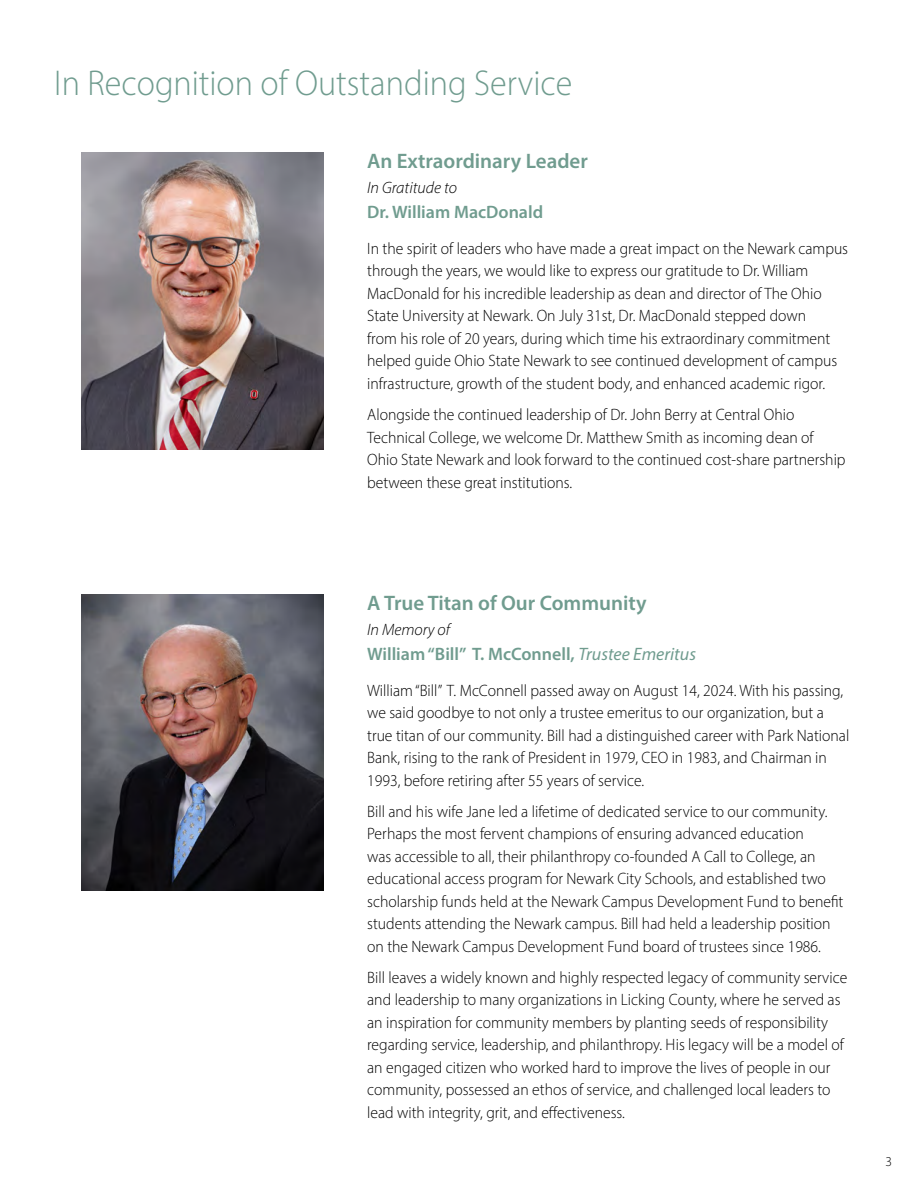
<style>
.page{position:relative;width:918px;height:1188px;background:#fff}
.page>*{position:absolute;margin:0;border:0;box-sizing:border-box;transform-origin:0 0}
.t1{font:300 36px "Myriad Pro";color:#709c8f;scale:.95 1}
.t2{font:600 21px "Myriad Pro";color:#709c8f}
.t3{font:600 18px "Myriad Pro";color:#709c8f}
.t4{font:300 16.5px/22.5px "Myriad Pro";color:#000;scale:.95 1}
.t5{font:italic 300 16.5px "Myriad Pro";color:#000}
.t6{font:300 13.5px "Myriad Pro";color:#000}
.s1{font-weight:400;font-style:italic}
</style>
<div class="page">
<img style="left:81px;top:594px;width:243px;height:297px">
<img style="left:81px;top:152px;width:243px;height:297px">
<h1 class="t1" style="left:54px;top:61px;width:547px">In Recognition of Outstanding Service</h1>
<p class="t2" style="left:367px;top:148px;width:222px">An Extraordinary Leader</p>
<p class="t5" style="left:367px;top:178px;width:92px">In Gratitude to</p>
<p class="t3" style="left:367px;top:200px;width:178px">Dr. William MacDonald</p>
<p class="t4" style="left:367px;top:237px;width:508px">In the spirit of leaders who have made a great impact on the Newark campus through the years, we would like to express our gratitude to Dr. William MacDonald for his incredible leadership as dean and director of The Ohio State University at Newark. On July 31st, Dr. MacDonald stepped down<br>from his role of 20 years, during which time his extraordinary commitment helped guide Ohio State Newark to see continued development of campus infrastructure, growth of the student body, and enhanced academic rigor.</p>
<p class="t4" style="left:367px;top:403px;width:505px">Alongside the continued leadership of Dr. John Berry at Central Ohio Technical College, we welcome Dr. Matthew Smith as incoming dean of Ohio State Newark and look forward to the continued cost-share partnership between these great institutions.</p>
<p class="t2" style="left:367px;top:589px;width:281px">A True Titan of Our Community</p>
<p class="t5" style="left:367px;top:620px;width:84px">In Memory of</p>
<p class="t3" style="left:367px;top:642px;width:330px">William “Bill” T. McConnell, <span class="s1">Trustee Emeritus</span></p>
<p class="t4" style="left:367px;top:679px;width:509px">William “Bill” T. McConnell passed away on August 14, 2024. With his passing, we said goodbye to not only a trustee emeritus to our organization, but a true titan of our community. Bill had a distinguished career with Park National Bank, rising to the rank of President in 1979, CEO in 1983, and Chairman in 1993, before retiring after 55 years of service.</p>
<p class="t4" style="left:367px;top:800px;width:503px">Bill and his wife Jane led a lifetime of dedicated service to our community.<br>Perhaps the most fervent champions of ensuring advanced education<br>was accessible to all, their philanthropy co-founded A Call to College, an educational access program for Newark City Schools, and established two scholarship funds held at the Newark Campus Development Fund to benefit students attending the Newark campus. Bill had held a leadership position on the Newark Campus Development Fund board of trustees since 1986.</p>
<p class="t4" style="left:367px;top:966px;width:507px">Bill leaves a widely known and highly respected legacy of community service and leadership to many organizations in Licking County, where he served as an inspiration for community members by planting seeds of responsibility regarding service, leadership, and philanthropy. His legacy will be a model of an engaged citizen who worked hard to improve the lives of people in our community, possessed an ethos of service, and challenged local leaders to lead with integrity, grit, and effectiveness.</p>
<p class="t6" style="left:886px;top:1153px;width:8px">3</p>
</div>
